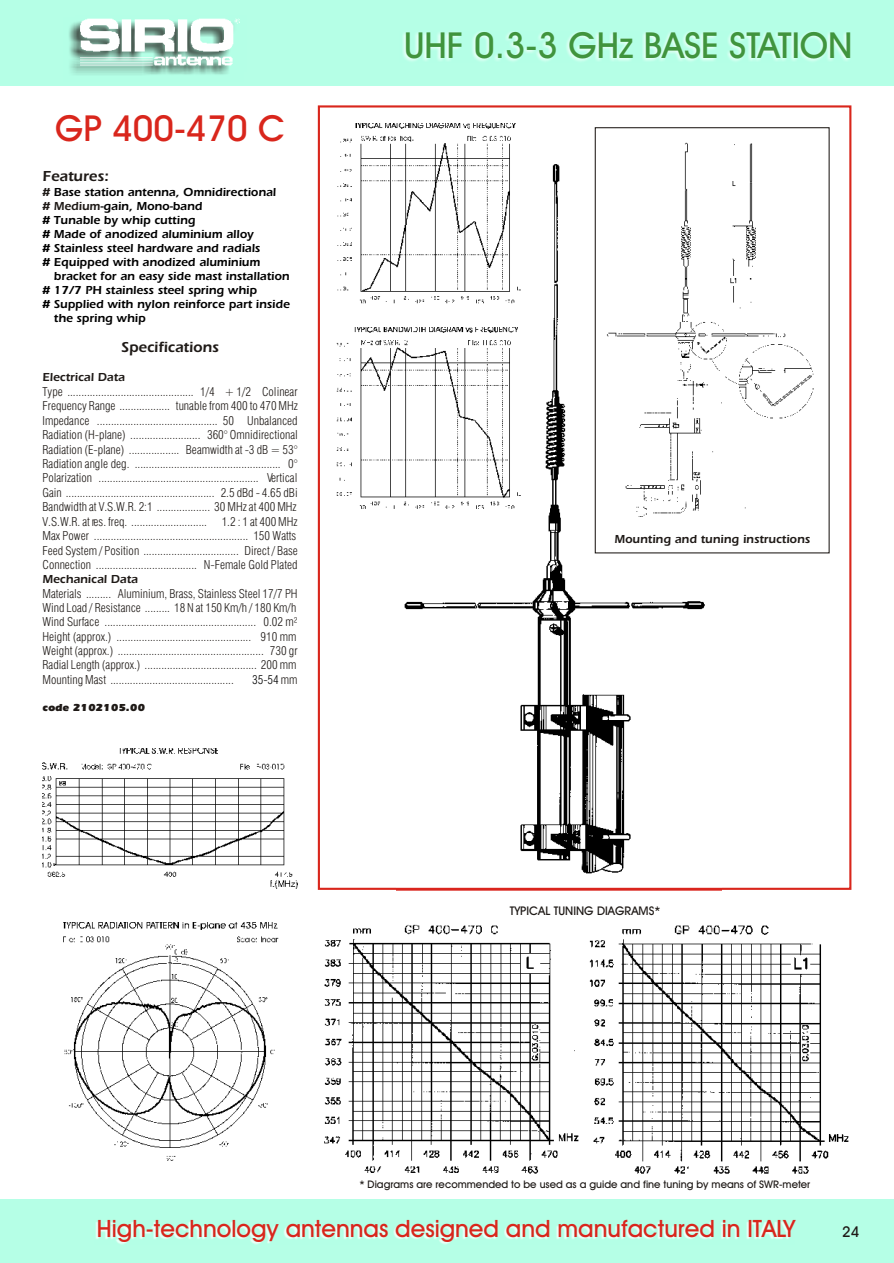
<style>
.page{position:relative;width:894px;height:1263px;background:#fff}
.page>*{position:absolute;margin:0;border:0;box-sizing:border-box;transform-origin:0 0}
.t1{font:36px "Avant Garde Md BT";color:#40943d}
.t2{font:36px "Avant Garde Md BT";color:#d9261c}
.t3{font:24px "Avant Garde Md BT";color:#d9261c}
.t4{font:900 15px "Erie";color:#1f1a17}
.t5{font:15px "Avant Garde Md BT";color:#1f1a17}
.t6{font:12px/14.4px "Swis 721 Lt Cn BT";color:#1f1a17}
.t7{font:900 12px/14px "Erie";color:#000}
.t8{font:900 12px "Erie";color:#1f1a17}
.t9{font:12px "Avant Garde Md BT";color:#1f1a17}
.t10{font:12px "Swis 721 Lt Cn BT";color:#000}
.t11{font:10.5px "Avant Garde Md BT";color:#1f1a17}
.t12{font:900 10.5px "Erie";color:#1f1a17}
.s1{color:#1f1a17}
</style>
<div class="page">
<div style="left:0;top:0;width:894px;height:85px;background:#b5ffe6"></div>
<div style="left:0;top:1199px;width:894px;height:64px;background:#b5ffe6"></div>
<img style="left:43px;top:748px;width:255px;height:141px">
<img style="left:324px;top:924px;width:525px;height:250px">
<img style="left:396px;top:155px;width:326px;height:736px">
<img style="left:600px;top:142px;width:214px;height:390px">
<img style="left:63px;top:923px;width:216px;height:238px">
<div style="left:595px;top:127px;width:235px;height:426px;border:1px solid #1f1a17"></div>
<img style="left:337px;top:123px;width:186px;height:186px">
<img style="left:336px;top:328px;width:187px;height:185px">
<img style="left:69px;top:23px;width:159px;height:52px">
<img style="left:75px;top:18px;width:165px;height:53px">
<img style="left:95px;top:1222px;width:699px;height:23px">
<img style="left:402px;top:32px;width:448px;height:30px">
<h1 class="t2" style="left:55px;top:114px;width:231px">GP 400-470 C</h1>
<p class="t4" style="left:43px;top:167px;width:68px">Features:</p>
<p class="t7" style="left:43px;top:186px;width:235px"><span class="s1">#</span> Base station antenna, Omnidirectional <span class="s1"># Medium</span>-gain, Mono-band</p>
<p class="t7" style="left:43px;top:214px;width:154px"># Tunable by whip cutting</p>
<p class="t7" style="left:43px;top:228px;width:213px"># Made of anodized aluminium alloy</p>
<p class="t7" style="left:43px;top:242px;width:219px"># Stainless steel hardware and radials</p>
<p class="t7" style="left:43px;top:256px;width:219px"># Equipped with anodized aluminium</p>
<p class="t7" style="left:54px;top:270px;width:237px">bracket for an easy side mast installation</p>
<p class="t7" style="left:43px;top:284px;width:216px"># 17/7 PH stainless steel spring whip</p>
<p class="t7" style="left:43px;top:298px;width:249px"># Supplied with nylon reinforce part inside</p>
<p class="t7" style="left:54px;top:312px;width:93px">the spring whip</p>
<p class="t4" style="left:121px;top:339px;width:99px">Specifications</p>
<p class="t8" style="left:43px;top:370px;width:84px">Electrical Data</p>
<p class="t6" style="left:43px;top:386px;width:257px">Type ............................................. 1/4 + 1/2 Colinear Frequency Range .................. tunable from 400 to 470 MHz Impedance ........................................... 50 Unbalanced Radiation (H-plane) ......................... 360° Omnidirectional Radiation (E-plane) .................. Beamwidth at -3 dB = 53° Radiation angle deg. .................................................... 0° Polarization ......................................................... Vertical Gain ..................................................... 2.5 dBd - 4.65 dBi Bandwidth at V.S.W.R. 2:1 ................... 30 MHz at 400 MHz V.S.W.R. at res. freq. ........................... 1.2 : 1 at 400 MHz Max Power ....................................................... 150 Watts Feed System / Position .................................. Direct / Base Connection .................................... N-Female Gold Plated</p>
<p class="t8" style="left:43px;top:572px;width:97px">Mechanical Data</p>
<p class="t6" style="left:43px;top:587px;width:257px;text-align:justify">Materials ......... Aluminium, Brass, Stainless Steel 17/7 PH Wind Load / Resistance ......... 18 N at 150 Km/h / 180 Km/h Wind Surface ...................................................... 0.02 m²<br>Height (approx.) ................................................ 910 mm Weight (approx.) .................................................... 730 gr Radial Length (approx.) ........................................ 200 mm Mounting Mast ............................................</p>
<p class="t10" style="left:252px;top:675px;width:47px">35-54 <span class="s1">mm</span></p>
<p class="t12" style="left:43px;top:701px;width:104px">code 2102105.00</p>
<h1 class="t1" style="left:404px;top:30px;width:450px">UHF 0.3-3 GHz BASE STATION</h1>
<p class="t8" style="left:615px;top:532px;width:197px">Mounting and tuning instructions</p>
<p class="t9" style="left:510px;top:905px;width:152px">TYPICAL TUNING DIAGRAMS*</p>
<p class="t11" style="left:359px;top:1180px;width:453px">* Diagrams are recommended to be used as a guide and fine tuning by means of SWR-meter</p>
<h2 class="t3" style="left:97px;top:1219px;width:700px">High-technology antennas designed and manufactured in ITALY</h2>
<p class="t5" style="left:842px;top:1226px;width:19px">24</p>
</div>
